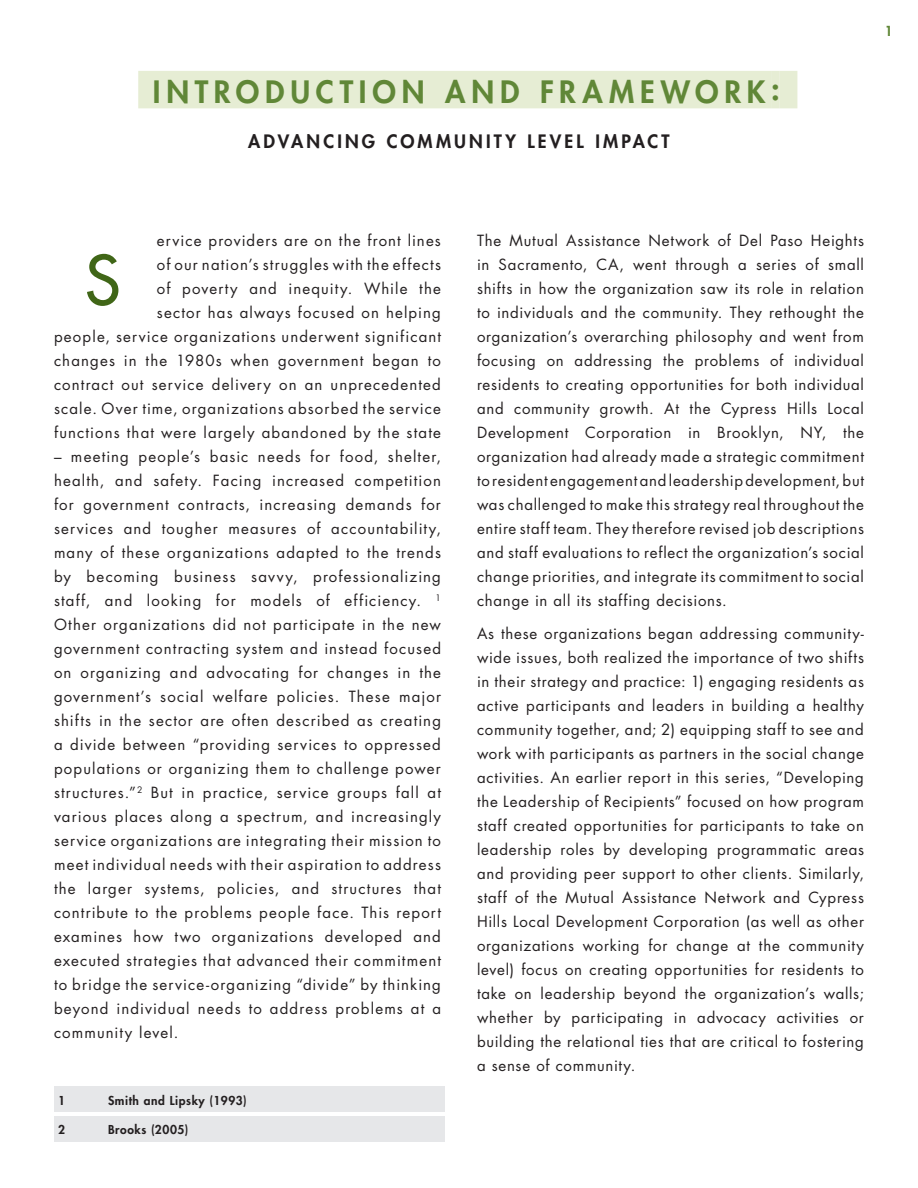
<style>
.page{position:relative;width:918px;height:1188px;background:#fff}
.page>*{position:absolute;margin:0;border:0;box-sizing:border-box;transform-origin:0 0}
.Intro_P_Green{font:500 66.3px "Futura Std";color:#406617}
.Hed{font:800 30px "Futura Std";letter-spacing:.195em;color:#608737}
.Hed-2{font:800 18px "Futura Std";letter-spacing:.175em;color:#231f20}
.Intro_P_Green-2{font:15px/24px "Futura Std";letter-spacing:.075em;color:#231f20;text-align:justify}
.t1{font:800 13.5px "Futura Std";color:#608737}
.Footnote{font:800 12px "Futura Std";letter-spacing:.05em;color:#231f20}
</style>
<div class="page">
<div style="left:54px;top:1116px;width:391px;height:25px;background:#e6e7e9"></div>
<div style="left:54px;top:1087px;width:391px;height:25px;background:#e6e7e9"></div>
<div style="left:138px;top:71px;width:633px;height:37px;background:#e6edd4"></div>
<div style="left:771px;top:71px;width:9px;height:37px;background:#e6edd4"></div>
<div style="left:780px;top:71px;width:17px;height:37px;background:#e6edd4"></div>
<p class="Hed" style="left:153px;top:73px;width:628px">INTRODUCTION AND FRAMEWORK:</p>
<p class="Hed-2" style="left:248px;top:130px;width:423px">ADVANCING COMMUNITY LEVEL IMPACT</p>
<p class="t1" style="left:885px;top:22px;width:9px">1</p>
<p class="Intro_P_Green-2" style="left:54px;top:229px;width:389px;text-align:right">ervice providers are on the front lines<br>of our nation’s struggles with the effects<br>of poverty and inequity. While the<br>sector has always focused on helping<br>people, service organizations underwent significant changes in the 1980s when government began to contract out service delivery on an unprecedented scale. Over time, organizations absorbed the service functions that were largely abandoned by the state</p>
<p class="Intro_P_Green-2" style="left:54px;top:445px;width:389px">– meeting people’s basic needs for food, shelter, health, and safety. Facing increased competition for government contracts, increasing demands for services and tougher measures of accountability, many of these organizations adapted to the trends by becoming business savvy, professionalizing staff, and looking for models of efficiency. <sup>1<br></sup>Other organizations did not participate in the new government contracting system and instead focused on organizing and advocating for changes in the government’s social welfare policies. These major shifts in the sector are often described as creating a divide between “providing services to oppressed populations or organizing them to challenge power structures.”<sup>2</sup> But in practice, service groups fall at various places along a spectrum, and increasingly service organizations are integrating their mission to meet individual needs with their aspiration to address the larger systems, policies, and structures that contribute to the problems people face. This report examines how two organizations developed and executed strategies that advanced their commitment to bridge the service-organizing “divide” by thinking beyond individual needs to address problems at a community level.</p>
<p class="Intro_P_Green" style="left:85px;top:239px;width:37px">S</p>
<p class="Footnote" style="left:58px;top:1093px;width:8px">1</p>
<p class="Footnote" style="left:108px;top:1093px;width:140px">Smith and Lipsky (1993)</p>
<p class="Footnote" style="left:58px;top:1122px;width:8px">2</p>
<p class="Footnote" style="left:108px;top:1122px;width:82px">Brooks (2005)</p>
<p class="Intro_P_Green-2" style="left:477px;top:229px;width:389px">The Mutual Assistance Network of Del Paso Heights in Sacramento, CA, went through a series of small shifts in how the organization saw its role in relation to individuals and the community. They rethought the organization’s overarching philosophy and went from focusing on addressing the problems of individual residents to creating opportunities for both individual and community growth. At the Cypress Hills Local Development Corporation in Brooklyn, NY, the organization had already made a strategic commitment to resident engagement and leadership development, but was challenged to make this strategy real throughout the entire staff team. They therefore revised job descriptions and staff evaluations to reflect the organization’s social change priorities, and integrate its commitment to social change in all its staffing decisions.</p>
<p class="Intro_P_Green-2" style="left:477px;top:622px;width:389px">As these organizations began addressing community&shy;wide issues, both realized the importance of two shifts in their strategy and practice: 1) engaging residents as active participants and leaders in building a healthy community together, and; 2) equipping staff to see and work with participants as partners in the social change activities. An earlier report in this series, “Developing the Leadership of Recipients” focused on how program staff created opportunities for participants to take on leadership roles by developing programmatic areas and providing peer support to other clients. Similarly, staff of the Mutual Assistance Network and Cypress Hills Local Development Corporation (as well as other organizations working for change at the community level) focus on creating opportunities for residents to take on leadership beyond the organization’s walls; whether by participating in advocacy activities or building the relational ties that are critical to fostering a sense of community.</p>
</div>
